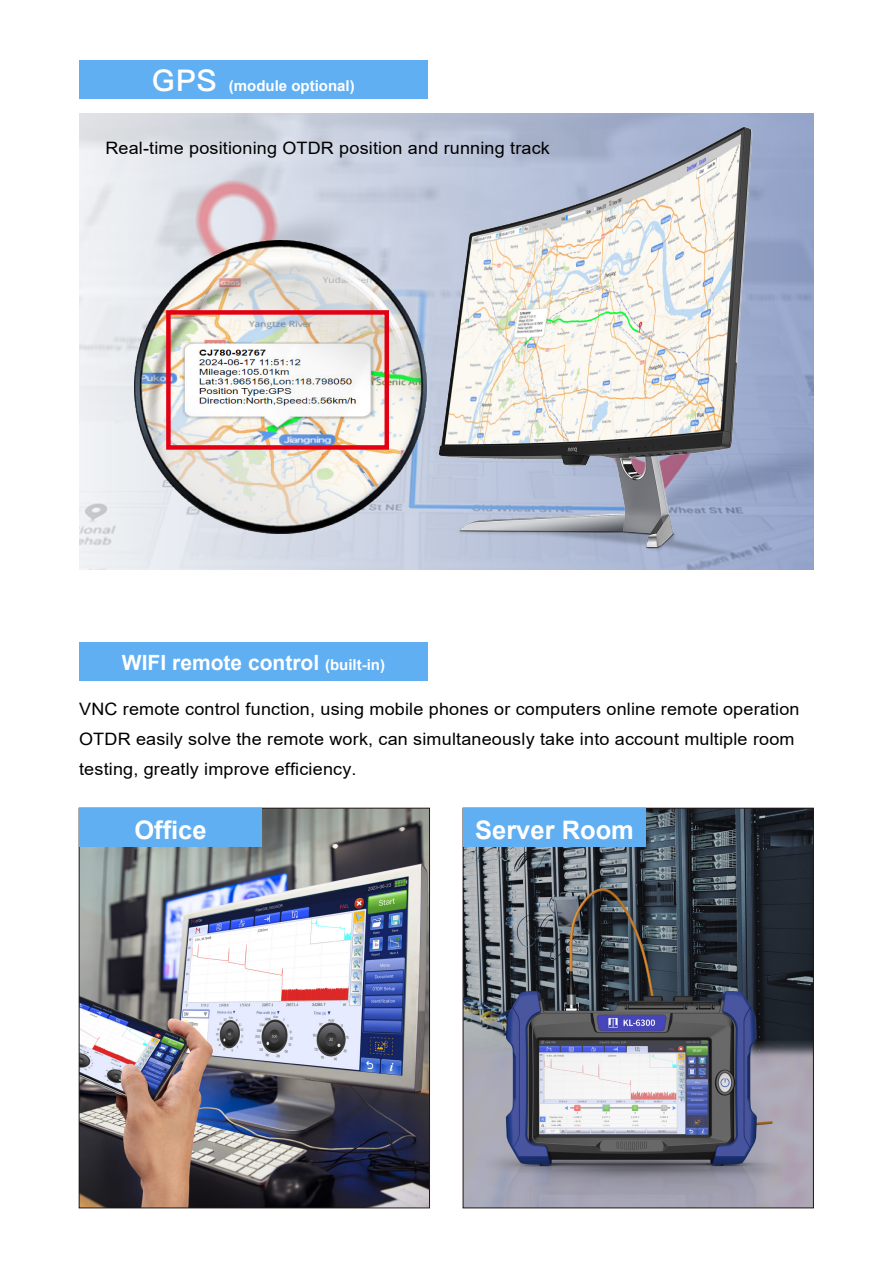
<style>
.page{position:relative;width:893px;height:1263px;background:#fff}
.page>*{position:absolute;margin:0;border:0;box-sizing:border-box;transform-origin:0 0}
.t1{font:700 25.5px "Arial";color:#fff}
.t2{font:700 21px "Arial";color:#fff}
.t3{font:17.1px/30px "Arial";letter-spacing:.01em;color:#000;scale:1.05 1}
.t4{font:700 15px "Arial";color:#fff}
.s1{font-family:"Ping Fang SC Heavy";font-weight:400;font-size:30px}
.s2{font-size:15px}
</style>
<div class="page">
<img style="left:79px;top:113px;width:289px;height:457px">
<img style="left:368px;top:113px;width:446px;height:457px">
<img style="left:134px;top:240px;width:292px;height:293px">
<div style="left:79px;top:60px;width:349px;height:38px;background:#60aff2"></div>
<div style="left:79px;top:643px;width:349px;height:38px;background:#60aff2"></div>
<img style="left:81px;top:810px;width:347px;height:396px">
<div style="left:79px;top:808px;width:183px;height:39px;background:#60aff2"></div>
<img style="left:465px;top:810px;width:347px;height:396px">
<div style="left:463px;top:808px;width:183px;height:39px;background:#60aff2"></div>
<div style="left:166px;top:310px;width:223px;height:140px;border:4px solid #e30012"></div>
<p class="t4" style="left:152px;top:75px;width:204px"><span class="s1">GPS</span> (module optional)</p>
<p class="t3" style="left:105px;top:133px;width:425px">Real-time positioning OTDR position and running track</p>
<p class="t2" style="left:122px;top:648px;width:264px">WIFI remote control <span class="s2">(built-in)</span></p>
<p class="t3" style="left:79px;top:694px;width:688px">VNC remote control function, using mobile phones or computers online remote operation<br>OTDR easily solve the remote work, can simultaneously take into account multiple room testing, greatly improve efficiency.</p>
<h1 class="t1" style="left:134px;top:812px;width:74px">Office</h1>
<h1 class="t1" style="left:475px;top:812px;width:160px">Server Room</h1>
</div>
